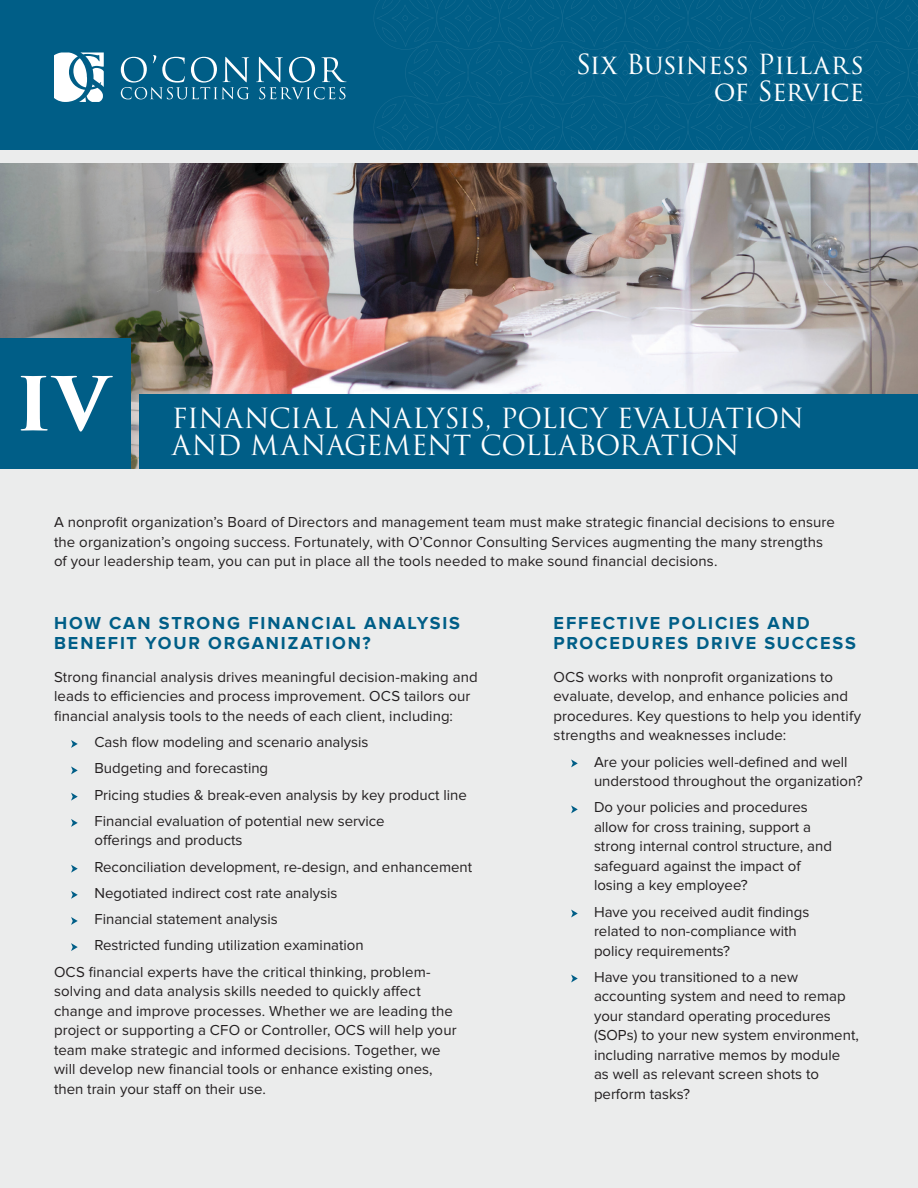
<style>
.page{position:relative;width:918px;height:1188px;background:#ebecec}
.page>*{position:absolute;margin:0;border:0;box-sizing:border-box;transform-origin:0 0}
.t1{font:27px/27px "Trajan Pro 3";letter-spacing:-.02em;color:#fff}
.t2{font:700 18px/19.5px "Proxima Nova";letter-spacing:.105em;color:#005e87}
.t3{font:15px/19.5px "Proxima Nova";color:#231f20}
</style>
<div class="page">
<div style="left:0;top:0;width:918px;height:149px;background:#005e87"></div>
<svg style="left:374px;top:0;width:544px;height:149px"></svg>
<svg style="left:54px;top:52px;width:50px;height:50px"></svg>
<svg style="left:121px;top:55px;width:128px;height:44px"></svg>
<svg style="left:256px;top:57px;width:91px;height:42px"></svg>
<img style="left:0;top:164px;width:918px;height:305px">
<div style="left:0;top:338px;width:130px;height:131px;background:#005e87"></div>
<div style="left:140px;top:394px;width:778px;height:75px;background:#005e87"></div>
<svg style="left:71px;top:740px;width:7px;height:8px"></svg>
<svg style="left:71px;top:766px;width:7px;height:8px"></svg>
<svg style="left:71px;top:793px;width:7px;height:8px"></svg>
<svg style="left:71px;top:819px;width:7px;height:8px"></svg>
<svg style="left:71px;top:865px;width:7px;height:8px"></svg>
<svg style="left:71px;top:891px;width:7px;height:8px"></svg>
<svg style="left:71px;top:917px;width:7px;height:8px"></svg>
<svg style="left:71px;top:943px;width:7px;height:8px"></svg>
<svg style="left:571px;top:759px;width:7px;height:8px"></svg>
<svg style="left:571px;top:805px;width:7px;height:8px"></svg>
<svg style="left:571px;top:910px;width:7px;height:7px"></svg>
<svg style="left:571px;top:975px;width:7px;height:7px"></svg>
<svg style="left:21px;top:376px;width:92px;height:56px"></svg>
<p class="t1" style="left:576px;top:52px;width:290px">Six Business Pillars</p>
<p class="t1" style="left:714px;top:79px;width:152px">of Service</p>
<p class="t1" style="left:172px;top:406px;width:634px">FINANCIAL ANALYSIS, POLICY EVALUATION<br>AND MANAGEMENT COLLABORATION</p>
<p class="t3" style="left:54px;top:513px;width:782px">A nonprofit organization’s Board of Directors and management team must make strategic financial decisions to ensure the organization’s ongoing success. Fortunately, with O’Connor Consulting Services augmenting the many strengths of your leadership team, you can put in place all the tools needed to make sound financial decisions.</p>
<p class="t2" style="left:54px;top:614px;width:408px">HOW CAN STRONG FINANCIAL ANALYSIS<br>BENEFIT YOUR ORGANIZATION?</p>
<p class="t3" style="left:54px;top:667px;width:425px">Strong financial analysis drives meaningful decision-making and leads to efficiencies and process improvement. OCS tailors our financial analysis tools to the needs of each client, including:</p>
<p class="t3" style="left:94px;top:732px;width:276px">Cash flow modeling and scenario analysis</p>
<p class="t3" style="left:94px;top:759px;width:175px">Budgeting and forecasting</p>
<p class="t3" style="left:94px;top:785px;width:374px">Pricing studies &amp; break-even analysis by key product line</p>
<p class="t3" style="left:94px;top:811px;width:292px">Financial evaluation of potential new service offerings and products</p>
<p class="t3" style="left:94px;top:857px;width:379px">Reconciliation development, re-design, and enhancement</p>
<p class="t3" style="left:94px;top:883px;width:244px">Negotiated indirect cost rate analysis</p>
<p class="t3" style="left:94px;top:909px;width:185px">Financial statement analysis</p>
<p class="t3" style="left:94px;top:936px;width:271px">Restricted funding utilization examination</p>
<p class="t3" style="left:54px;top:962px;width:404px">OCS financial experts have the critical thinking, problem&shy;solving and data analysis skills needed to quickly affect change and improve processes. Whether we are leading the project or supporting a CFO or Controller, OCS will help your team make strategic and informed decisions. Together, we will develop new financial tools or enhance existing ones, then train your staff on their use.</p>
<p class="t2" style="left:554px;top:614px;width:304px">EFFECTIVE POLICIES AND<br>PROCEDURES DRIVE SUCCESS</p>
<p class="t3" style="left:554px;top:667px;width:309px">OCS works with nonprofit organizations to evaluate, develop, and enhance policies and procedures. Key questions to help you identify strengths and weaknesses include:</p>
<p class="t3" style="left:594px;top:752px;width:270px">Are your policies well-defined and well understood throughout the organization?</p>
<p class="t3" style="left:594px;top:798px;width:240px">Do your policies and procedures allow for cross training, support a strong internal control structure, and safeguard against the impact of losing a key employee?</p>
<p class="t3" style="left:594px;top:902px;width:217px">Have you received audit findings related to non-compliance with policy requirements?</p>
<p class="t3" style="left:594px;top:967px;width:266px">Have you transitioned to a new accounting system and need to remap your standard operating procedures (SOPs) to your new system environment, including narrative memos by module<br>as well as relevant screen shots to perform tasks?</p>
</div>
